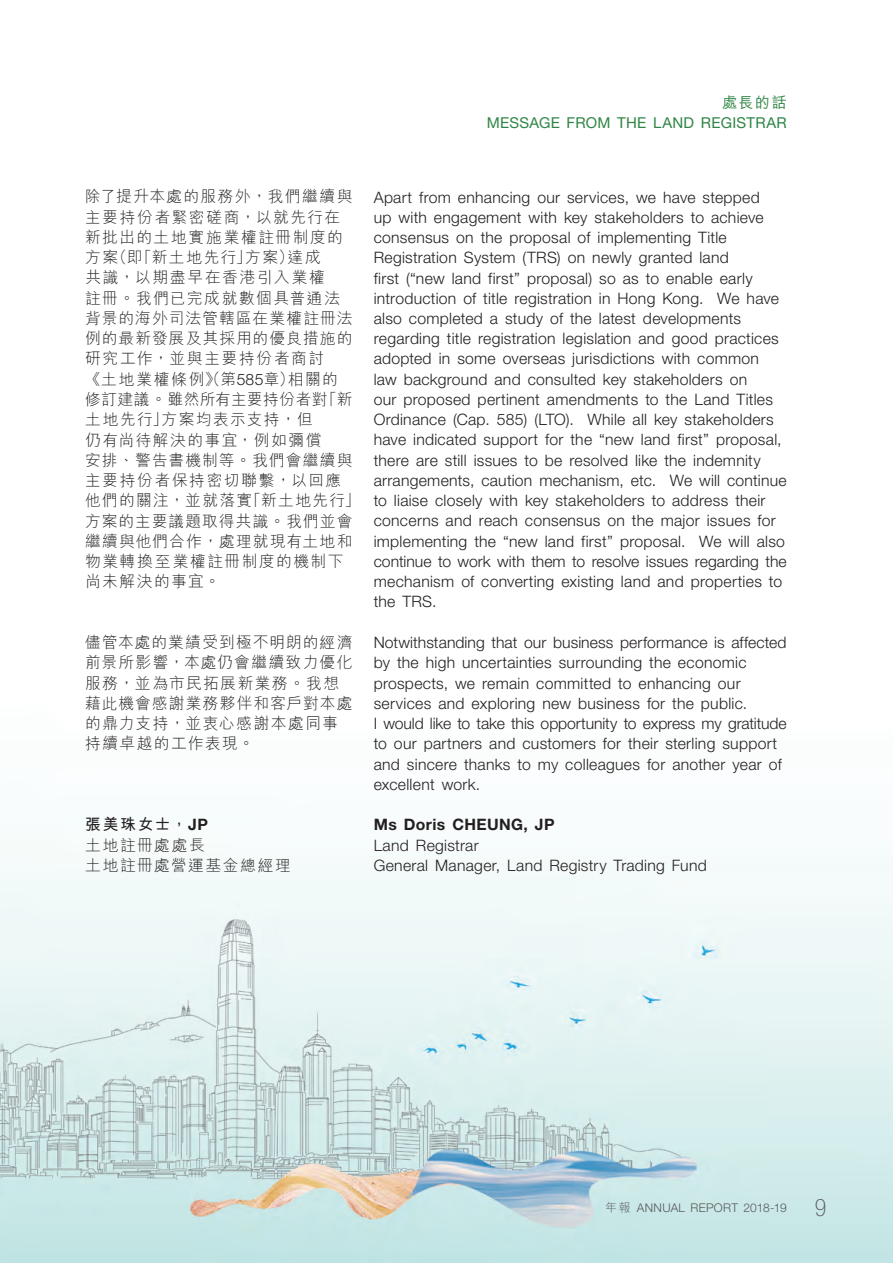
<style>
.page{position:relative;width:893px;height:1263px;background:#fff}
.page>*{position:absolute;margin:0;border:0;box-sizing:border-box;transform-origin:0 0}
.t1{font:300 15.75px/20.2px "Helvetica Neue LT Std";letter-spacing:.015em;color:#231f20}
.t2{font:300 15.75px/20.2px "M Hei HK";letter-spacing:.085em;color:#231f20}
.t3{font:15px "Helvetica Neue LT Std";letter-spacing:.02em;color:#2f8545}
.t4{font:500 15px "M Hei HK";color:#2f8545}
.t5{font:300 12px "Helvetica Neue LT Std";letter-spacing:.025em;color:#57585a}
.s1{font-family:"Helvetica Neue LT Std"}
.s2{font-weight:700}
.s3{font-family:"Helvetica Neue LT Std";font-weight:700}
.s4{font-family:"M Hei HK"}
.s5{font-weight:100;font-stretch:condensed;font-size:24px}
</style>
<div class="page">
<svg style="left:0;top:857px;width:893px;height:406px"></svg>
<p class="t4" style="left:722px;top:92px;width:66px">處長的話</p>
<p class="t3" style="left:487px;top:114px;width:301px">MESSAGE FROM THE LAND REGISTRAR</p>
<p class="t2" style="left:85px;top:186px;width:277px">除了提升本處的服務外，我們繼續與主要持份者緊密磋商，以就先行在<br>新批出的土地實施業權註冊制度的方案（即「新土地先行」方案）達成<br>共識，以期盡早在香港引入業權<br>註冊。我們已完成就數個具普通法<br>背景的海外司法管轄區在業權註冊法例的最新發展及其採用的優良措施的研究工作，並與主要持份者商討<br>《土地業權條例》（第<span class="s1">585</span>章）相關的<br>修訂建議。雖然所有主要持份者對「新土地先行」方案均表示支持，但<br>仍有尚待解決的事宜，例如彌償<br>安排、警告書機制等。我們會繼續與主要持份者保持密切聯繫，以回應他們的關注，並就落實「新土地先行」方案的主要議題取得共識。我們並會繼續與他們合作，處理就現有土地和物業轉換至業權註冊制度的機制下尚未解決的事宜。</p>
<p class="t2" style="left:85px;top:632px;width:269px">儘管本處的業績受到極不明朗的經濟前景所影響，本處仍會繼續致力優化服務，並為市民拓展新業務。我想藉此機會感謝業務夥伴和客戶對本處的鼎力支持，並衷心感謝本處同事持續卓越的工作表現。</p>
<p class="t2" style="left:85px;top:814px;width:207px"><span class="s2">張美珠女士，</span><span class="s3">JP<br></span>土地註冊處處長<br>土地註冊處營運基金總經理</p>
<p class="t1" style="left:374px;top:186px;width:414px">Apart from enhancing our services, we have stepped<br>up with engagement with key stakeholders to achieve consensus on the proposal of implementing Title Registration System (TRS) on newly granted land<br>first (“new land first” proposal) so as to enable early introduction of title registration in Hong Kong. We have also completed a study of the latest developments regarding title registration legislation and good practices adopted in some overseas jurisdictions with common<br>law background and consulted key stakeholders on<br>our proposed pertinent amendments to the Land Titles Ordinance (Cap. 585) (LTO). While all key stakeholders have indicated support for the “new land first” proposal, there are still issues to be resolved like the indemnity arrangements, caution mechanism, etc. We will continue to liaise closely with key stakeholders to address their concerns and reach consensus on the major issues for implementing the “new land first” proposal. We will also continue to work with them to resolve issues regarding the mechanism of converting existing land and properties to the TRS.</p>
<p class="t1" style="left:374px;top:632px;width:414px">Notwithstanding that our business performance is affected by the high uncertainties surrounding the economic prospects, we remain committed to enhancing our services and exploring new business for the public.<br>I would like to take this opportunity to express my gratitude to our partners and customers for their sterling support and sincere thanks to my colleagues for another year of excellent work.</p>
<p class="t1" style="left:374px;top:814px;width:335px"><span class="s2">Ms Doris CHEUNG, JP<br></span>Land Registrar<br>General Manager, Land Registry Trading Fund</p>
<p class="t5" style="left:605px;top:1201px;width:223px"><span class="s4">年報</span> ANNUAL REPORT 2018-19 <span class="s5">9</span></p>
</div>
